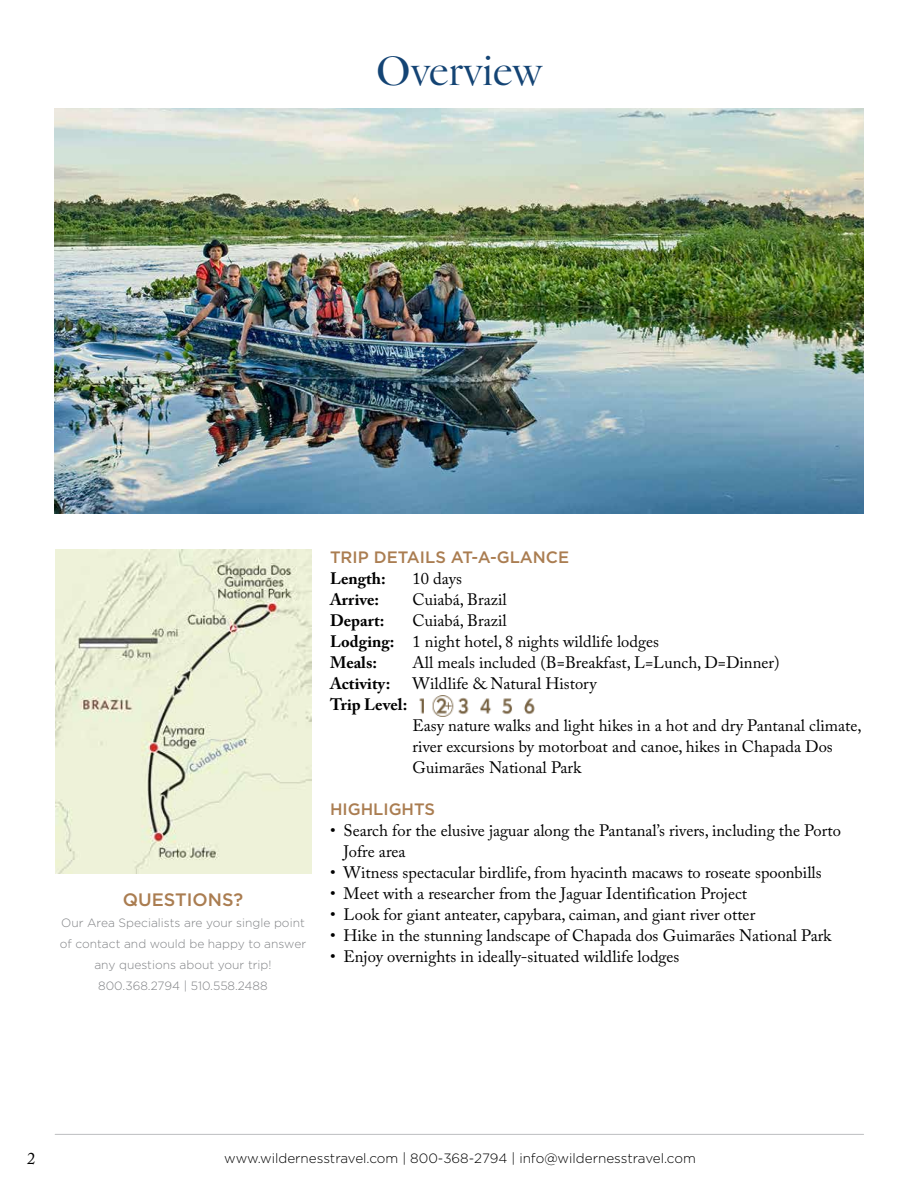
<style>
.page{position:relative;width:918px;height:1188px;background:#fff}
.page>*{position:absolute;margin:0;border:0;box-sizing:border-box;transform-origin:0 0}
.t1{font:42px "Verdigris MVB Pro Big";color:#144474}
.t2{font:500 18px "Gotham";color:#aa7d51}
.t3{font:16.5px/21px "Adobe Caslon Pro";color:#000}
.t4{font:700 16.5px "Adobe Caslon Pro";color:#000}
.t5{font:500 16.5px "Gotham";color:#aa7d51}
.t6{font:300 13.5px "Gotham";color:#000}
.t7{font:300 12px/21px "Gotham";color:#808285;text-align:center}
.s1{font-weight:700}
</style>
<div class="page">
<hr style="left:55px;top:1134px;width:809px;height:1px;background:#bcbec0">
<img style="left:419px;top:696px;width:116px;height:20px">
<img style="left:56px;top:550px;width:256px;height:323px">
<img style="left:54px;top:108px;width:810px;height:406px">
<h1 class="t1" style="left:376px;top:45px;width:167px">Overview</h1>
<p class="t2" style="left:123px;top:888px;width:122px">QUESTIONS?</p>
<p class="t7" style="left:60px;top:912px;width:248px">Our Area Specialists are your single point of contact and would be happy to answer any questions about your trip!<br>800.368.2794 | 510.558.2488</p>
<p class="t5" style="left:330px;top:546px;width:241px">TRIP DETAILS AT-A-GLANCE</p>
<p class="t4" style="left:330px;top:569px;width:57px">Length:</p>
<p class="t3" style="left:412px;top:568px;width:51px">10 days</p>
<p class="t4" style="left:330px;top:590px;width:51px">Arrive:</p>
<p class="t3" style="left:412px;top:589px;width:96px">Cuiabá, Brazil</p>
<p class="t4" style="left:330px;top:611px;width:56px">Depart:</p>
<p class="t3" style="left:330px;top:610px;width:330px;text-indent:82px">Cuiabá, Brazil<br><span class="s1">Lodging:</span> 1 night hotel, 8 nights wildlife lodges<br><span class="s1">Meals:</span></p>
<p class="t3" style="left:412px;top:652px;width:369px">All meals included (B=Breakfast, L=Lunch, D=Dinner)</p>
<p class="t4" style="left:330px;top:674px;width:62px">Activity:</p>
<p class="t3" style="left:412px;top:673px;width:186px">Wildlife &amp; Natural History</p>
<p class="t4" style="left:330px;top:695px;width:79px">Trip Level:</p>
<p class="t3" style="left:412px;top:715px;width:451px">Easy nature walks and light hikes in a hot and dry Pantanal climate, river excursions by motorboat and canoe, hikes in Chapada Dos<br>Guimarães National Park</p>
<p class="t5" style="left:330px;top:798px;width:107px">HIGHLIGHTS</p>
<p class="t3" style="left:343px;top:820px;width:499px;text-indent:-13px">• Search for the elusive jaguar along the Pantanal’s rivers, including the Porto<br>Jofre area</p>
<p class="t3" style="left:330px;top:862px;width:493px">• Witness spectacular birdlife, from hyacinth macaws to roseate spoonbills</p>
<p class="t3" style="left:330px;top:883px;width:419px">• Meet with a researcher from the Jaguar Identification Project</p>
<p class="t3" style="left:330px;top:904px;width:427px">• Look for giant anteater, capybara, caiman, and giant river otter</p>
<p class="t3" style="left:330px;top:925px;width:503px">• Hike in the stunning landscape of Chapada dos Guimarães National Park</p>
<p class="t3" style="left:330px;top:946px;width:351px">• Enjoy overnights in ideally-situated wildlife lodges</p>
<p class="t3" style="left:27px;top:1148px;width:10px">2</p>
<p class="t6" style="left:224px;top:1150px;width:473px">www.wildernesstravel.com | 800-368-2794 | info@wildernesstravel.com</p>
</div>
